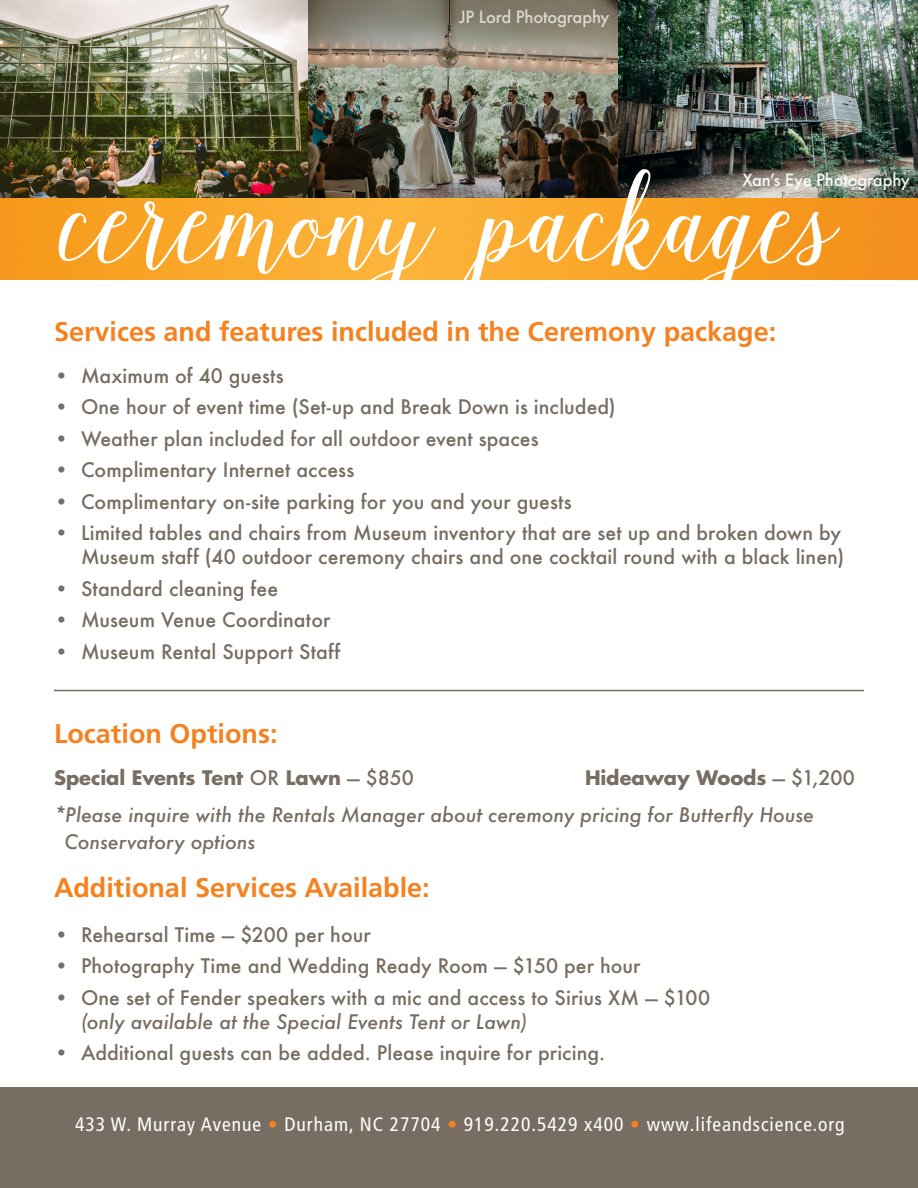
<style>
.page{position:relative;width:918px;height:1188px;background:#fff}
.page>*{position:absolute;margin:0;border:0;box-sizing:border-box;transform-origin:0 0}
.t1{font:180px "Isabella Script";color:#fff}
.t2{font:700 27px "Frutiger LT Pro";color:#f58220}
.t3{font:500 19.5px/24px "Futura";letter-spacing:.005em;color:#776d62;text-align:right}
.t4{font:italic 500 19.5px/27px "Futura";color:#776d62}
.t5{font:condensed 19.5px "Frutiger LT Pro";letter-spacing:.05em;color:#fff}
.t6{font:700 19.5px "Futura";color:#776d62}
.t7{font:500 16.5px "Futura";letter-spacing:-.015em;color:#fff}
.s1{font-weight:500}
.s2{font-style:italic}
.s3{color:#f58220}
</style>
<div class="page">
<div style="left:0;top:1088px;width:918px;height:100px;background:#776d62"></div>
<hr style="left:54px;top:690px;width:810px;height:1px;background:#776d62">
<img style="left:0;top:0;width:618px;height:198px">
<img style="left:618px;top:0;width:300px;height:198px">
<img style="left:0;top:198px;width:918px;height:81px">
<p class="t7" style="left:459px;top:5px;width:152px">JP Lord Photography</p>
<p class="t1" style="left:60px;top:135px;width:785px">ceremony packages</p>
<p class="t7" style="left:742px;top:168px;width:169px">Xan’s Eye Photography</p>
<p class="t2" style="left:54px;top:315px;width:724px">Services and features included in the Ceremony package:</p>
<p class="t3" style="left:54px;top:363px;width:231px">• Maximum of 40 guests</p>
<p class="t3" style="left:54px;top:395px;width:563px">• One hour of event time (Set-up and Break Down is included)</p>
<p class="t3" style="left:54px;top:426px;width:486px">• Weather plan included for all outdoor event spaces</p>
<p class="t3" style="left:54px;top:458px;width:302px">• Complimentary Internet access</p>
<p class="t3" style="left:54px;top:489px;width:519px">• Complimentary on-site parking for you and your guests</p>
<p class="t3" style="left:54px;top:521px;width:792px">• Limited tables and chairs from Museum inventory that are set up and broken down by<br>Museum staff (40 outdoor ceremony chairs and one cocktail round with a black linen)</p>
<p class="t3" style="left:54px;top:576px;width:226px">• Standard cleaning fee</p>
<p class="t3" style="left:54px;top:608px;width:278px">• Museum Venue Coordinator</p>
<p class="t3" style="left:54px;top:639px;width:288px">• Museum Rental Support Staff</p>
<p class="t2" style="left:54px;top:717px;width:225px">Location Options:</p>
<p class="t6" style="left:54px;top:764px;width:361px">Special Events Tent <span class="s1">OR</span> Lawn <span class="s1">— $850</span></p>
<p class="t6" style="left:585px;top:764px;width:272px">Hideaway Woods <span class="s1">— $1,200</span></p>
<p class="t4" style="left:64px;top:801px;width:751px;text-indent:-10px">*Please inquire with the Rentals Manager about ceremony pricing for Butterfly House<br>Conservatory options</p>
<p class="t2" style="left:54px;top:871px;width:377px">Additional Services Available:</p>
<p class="t3" style="left:54px;top:922px;width:318px">• Rehearsal Time — $200 per hour</p>
<p class="t3" style="left:54px;top:954px;width:588px">• Photography Time and Wedding Ready Room — $150 per hour</p>
<p class="t3" style="left:81px;top:985px;width:631px;text-align:left;text-indent:-27px">• One set of Fender speakers with a mic and access to Sirius XM — $100 <span class="s2">(only available at the Special Events Tent or Lawn)</span></p>
<p class="t3" style="left:54px;top:1041px;width:553px">• Additional guests can be added. Please inquire for pricing.</p>
<p class="t5" style="left:75px;top:1113px;width:771px">433 W. Murray Avenue <span class="s3">•</span> Durham, NC 27704 <span class="s3">•</span> 919.220.5429 x400 <span class="s3">•</span> www.lifeandscience.org</p>
</div>
